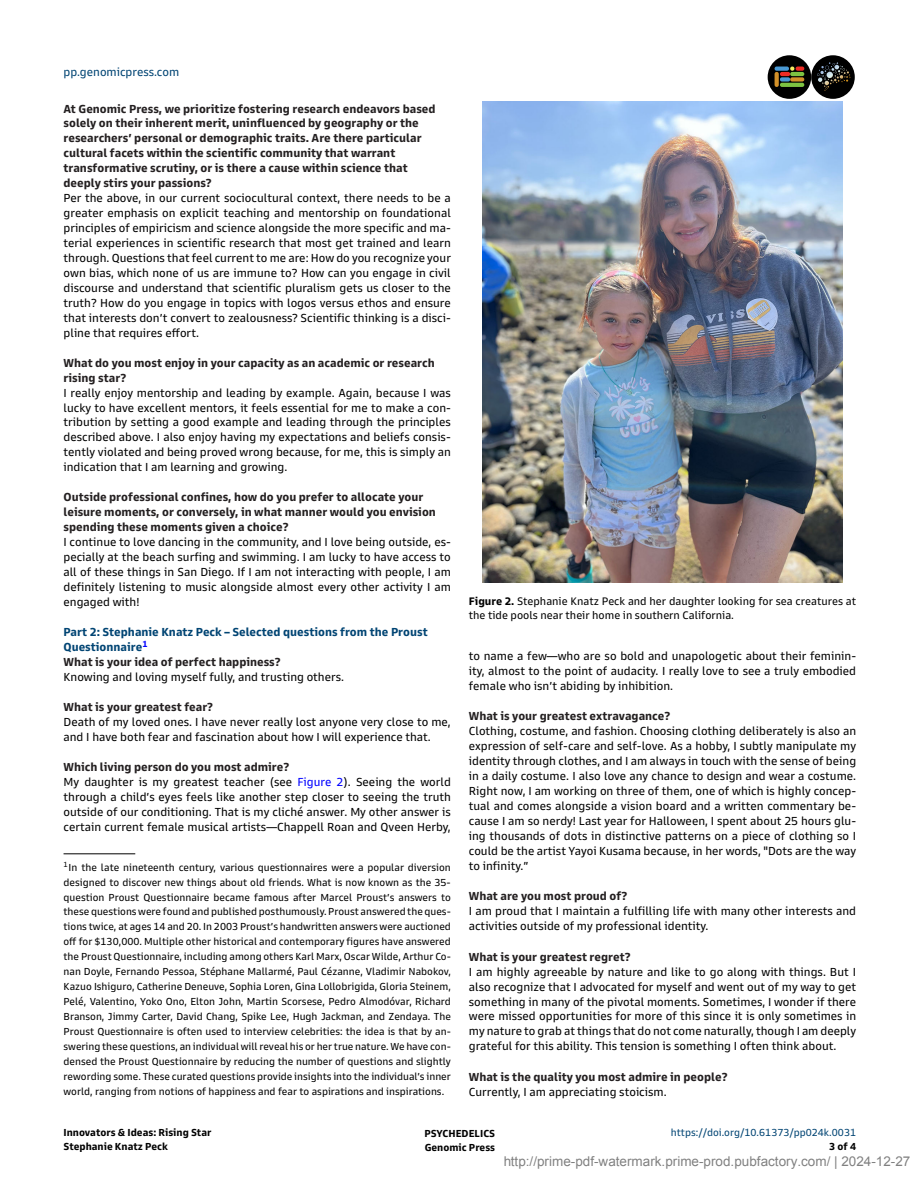
<style>
.page{position:relative;width:918px;height:1188px;background:#fff}
.page>*{position:absolute;margin:0;border:0;box-sizing:border-box;transform-origin:0 0}
.t1{font:13.5px "Arial";color:rgb(0 0 0/.5)}
.t2{font:12px/15px "Goldman Sans";color:#000;text-align:justify}
.t3{font:700 12px/15px "Goldman Sans";color:#231f20}
.t4{font:700 12px/15px "Goldman Sans";color:#004473}
.t5{font:12px "Goldman Sans";color:#004473}
.t6{font:11.25px/15px "Goldman Sans";color:#000}
.t7{font:10.5px/15px "Goldman Sans";color:#000;text-align:justify}
.t8{font:700 10.5px/13.5px "Goldman Sans";color:#000}
.t9{font:10.5px "Goldman Sans";color:#004473}
.s1{color:#231f20}
.s2{font-weight:700;color:#231f20}
.s3{color:#00f}
.s4{font-weight:700}
</style>
<div class="page">
<div style="left:768px;top:55px;width:43px;height:44px;background:#000;border-radius:50%"></div>
<svg style="left:775px;top:67px;width:29px;height:20px"></svg>
<div style="left:811px;top:55px;width:44px;height:44px;background:#000;border-radius:50%"></div>
<svg style="left:817px;top:62px;width:33px;height:29px"></svg>
<img style="left:483px;top:102px;width:360px;height:480px">
<hr style="left:64px;top:853px;width:71px;height:1px;background:#000">
<p class="t5" style="left:64px;top:67px;width:117px">pp.genomicpress.com</p>
<p class="t3" style="left:64px;top:102px;width:374px">At Genomic Press, we prioritize fostering research endeavors based solely on their inherent merit, uninfluenced by geography or the researchers’ personal or demographic traits. Are there particular cultural facets within the scientific community that warrant transformative scrutiny, or is there a cause within science that deeply stirs your passions?</p>
<p class="t2" style="left:64px;top:192px;width:389px">Per the above, in our current sociocultural context, there needs to be a greater emphasis on explicit teaching and mentorship on foundational principles of empiricism and science alongside the more specific and ma&shy;terial experiences in scientific research that most get trained and learn through. Questions that feel current to me are: How do you recognize your own bias, which none of us are immune to? How can you engage in civil discourse and understand that scientific pluralism gets us closer to the truth? How do you engage in topics with logos versus ethos and ensure that interests don’t convert to zealousness? Scientific thinking is a disci&shy;pline that requires effort.</p>
<p class="t3" style="left:64px;top:356px;width:373px">What do you most enjoy in your capacity as an academic or research rising star?</p>
<p class="t2" style="left:64px;top:386px;width:389px">I really enjoy mentorship and leading by example. Again, because I was lucky to have excellent mentors, it feels essential for me to make a con&shy;tribution by setting a good example and leading through the principles described above. I also enjoy having my expectations and beliefs consis&shy;tently violated and being proved wrong because, for me, this is simply an indication that I am learning and growing.</p>
<p class="t3" style="left:64px;top:491px;width:374px">Outside professional confines, how do you prefer to allocate your leisure moments, or conversely, in what manner would you envision spending these moments given a choice?</p>
<p class="t2" style="left:64px;top:536px;width:389px">I continue to love dancing in the community, and I love being outside, es&shy;pecially at the beach surfing and swimming. I am lucky to have access to all of these things in San Diego. If I am not interacting with people, I am definitely listening to music alongside almost every other activity I am engaged with!</p>
<p class="t4" style="left:64px;top:625px;width:366px">Part 2: Stephanie Knatz Peck – Selected questions from the Proust<br>Questionnaire<sup>1<br></sup><span class="s1">What is your idea of perfect happiness?</span></p>
<p class="t2" style="left:64px;top:670px;width:282px">Knowing and loving myself fully, and trusting others.</p>
<p class="t3" style="left:64px;top:700px;width:151px">What is your greatest fear?</p>
<p class="t2" style="left:64px;top:715px;width:389px">Death of my loved ones. I have never really lost anyone very close to me, and I have both fear and fascination about how I will experience that.</p>
<p class="t2" style="left:64px;top:760px;width:389px;text-align:left"><span class="s2">Which living person do you most admire?<br></span>My daughter is my greatest teacher (see <span class="s3">Figure 2</span>). Seeing the world through a child’s eyes feels like another step closer to seeing the truth outside of our conditioning. That is my cliché answer. My other answer is certain current female musical artists—Chappell Roan and Qveen Herby,</p>
<p class="t7" style="left:64px;top:860px;width:389px"><sup>1</sup>In the late nineteenth century, various questionnaires were a popular diversion designed to discover new things about old friends. What is now known as the 35- question Proust Questionnaire became famous after Marcel Proust’s answers to these questions were found and published posthumously. Proust answered the ques&shy;tions twice, at ages 14 and 20. In 2003 Proust’s handwritten answers were auctioned off for $130,000. Multiple other historical and contemporary figures have answered the Proust Questionnaire, including among others Karl Marx, Oscar Wilde, Arthur Co&shy;nan Doyle, Fernando Pessoa, Stéphane Mallarmé, Paul Cézanne, Vladimir Nabokov, Kazuo Ishiguro, Catherine Deneuve, Sophia Loren, Gina Lollobrigida, Gloria Steinem, Pelé, Valentino, Yoko Ono, Elton John, Martin Scorsese, Pedro Almodóvar, Richard Branson, Jimmy Carter, David Chang, Spike Lee, Hugh Jackman, and Zendaya. The Proust Questionnaire is often used to interview celebrities: the idea is that by an&shy;swering these questions, an individual will reveal his or her true nature. We have con&shy;densed the Proust Questionnaire by reducing the number of questions and slightly rewording some. These curated questions provide insights into the individual’s inner world, ranging from notions of happiness and fear to aspirations and inspirations.</p>
<p class="t6" style="left:469px;top:594px;width:389px"><span class="s4">Figure 2.</span> Stephanie Knatz Peck and her daughter looking for sea creatures at the tide pools near their home in southern California.</p>
<p class="t2" style="left:469px;top:649px;width:389px">to name a few—who are so bold and unapologetic about their feminin&shy;ity, almost to the point of audacity. I really love to see a truly embodied female who isn’t abiding by inhibition.</p>
<p class="t3" style="left:469px;top:710px;width:203px">What is your greatest extravagance?</p>
<p class="t2" style="left:469px;top:725px;width:389px">Clothing, costume, and fashion. Choosing clothing deliberately is also an expression of self-care and self-love. As a hobby, I subtly manipulate my identity through clothes, and I am always in touch with the sense of being in a daily costume. I also love any chance to design and wear a costume.<br>Right now, I am working on three of them, one of which is highly concep&shy;tual and comes alongside a vision board and a written commentary be&shy;cause I am so nerdy! Last year for Halloween, I spent about 25 hours glu&shy;ing thousands of dots in distinctive patterns on a piece of clothing so I could be the artist Yayoi Kusama because, in her words, "Dots are the way to infinity.”</p>
<p class="t3" style="left:469px;top:890px;width:160px">What are you most proud of?</p>
<p class="t2" style="left:469px;top:905px;width:389px">I am proud that I maintain a fulfilling life with many other interests and activities outside of my professional identity.</p>
<p class="t3" style="left:469px;top:950px;width:163px">What is your greatest regret?</p>
<p class="t2" style="left:469px;top:965px;width:389px">I am highly agreeable by nature and like to go along with things. But I also recognize that I advocated for myself and went out of my way to get something in many of the pivotal moments. Sometimes, I wonder if there were missed opportunities for more of this since it is only sometimes in my nature to grab at things that do not come naturally, though I am deeply grateful for this ability. This tension is something I often think about.</p>
<p class="t3" style="left:469px;top:1070px;width:260px">What is the quality you most admire in people?</p>
<p class="t2" style="left:469px;top:1085px;width:199px">Currently, I am appreciating stoicism.</p>
<p class="t8" style="left:64px;top:1127px;width:149px">Innovators &amp; Ideas: Rising Star<br>Stephanie Knatz Peck</p>
<p class="t9" style="left:671px;top:1129px;width:187px">https://doi.org/10.61373/pp024k.0031</p>
<p class="t8" style="left:425px;top:1128px;width:72px">PSYCHEDELICS<br>Genomic Press</p>
<p class="t8" style="left:829px;top:1140px;width:28px">3of4</p>
<p class="t1" style="left:503px;top:1153px;width:409px">http://prime-pdf-watermark.prime-prod.pubfactory.com/ | 2024-12-27</p>
</div>
